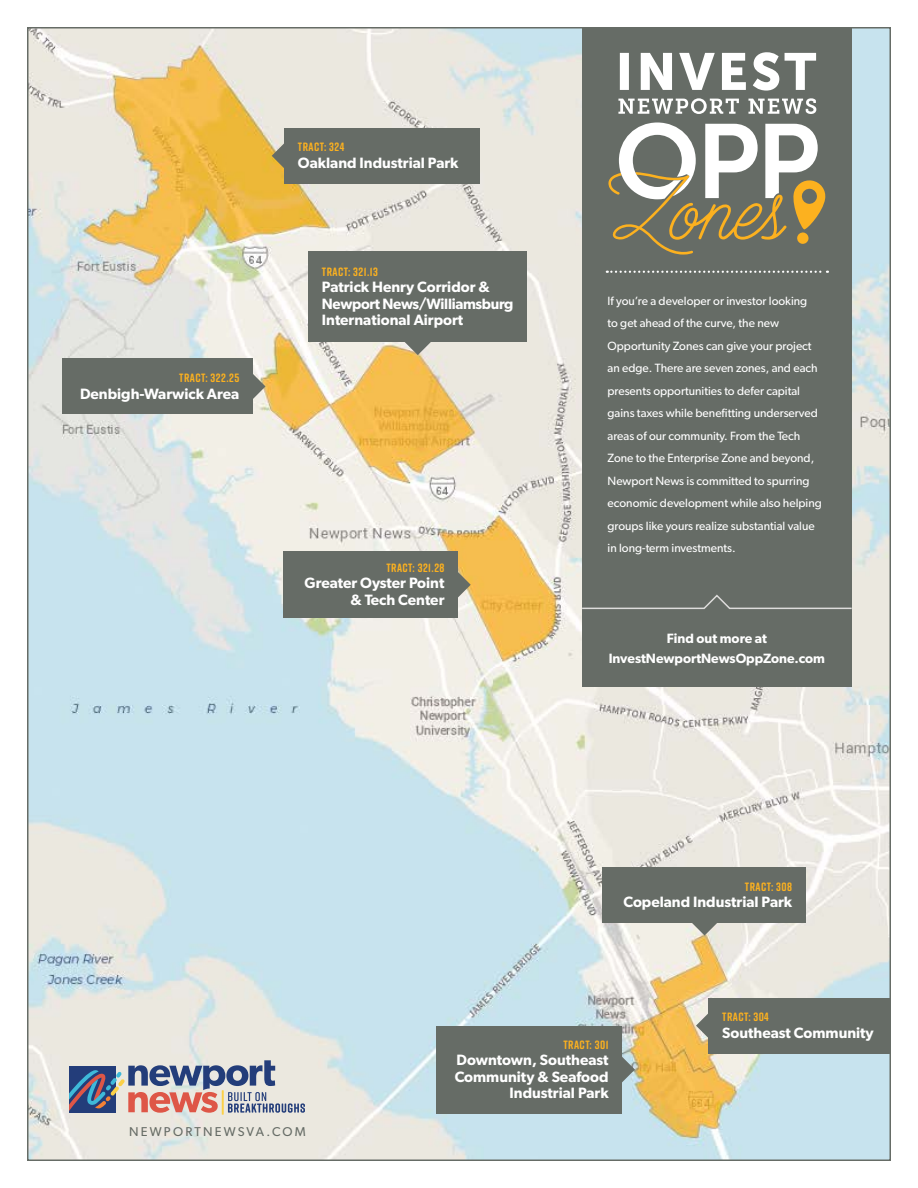
<style>
.page{position:relative;width:918px;height:1188px;background:#fff}
.page>*{position:absolute;margin:0;border:0;box-sizing:border-box;transform-origin:0 0}
.t1{font:600 15px/16.5px "Gibson";color:#fff;text-align:right}
.t2{font:600 13.5px/19.5px "Gibson";color:#fff;text-align:center}
.t3{font:12.75px "Gibson";letter-spacing:.175em;color:#666c66}
.t4{font:12px/22.5px "Gibson";color:#fff}
.t5{font:700 12px "Rift Soft";letter-spacing:.04em;color:#fcb11f}
</style>
<div class="page">
<img style="left:30px;top:30px;width:858px;height:1128px">
<div style="left:284px;top:128px;width:196px;height:55px;background:#666c66"></div>
<svg style="left:272px;top:142px;width:12px;height:28px"></svg>
<div style="left:308px;top:251px;width:219px;height:91px;background:#666c66"></div>
<svg style="left:404px;top:342px;width:28px;height:13px"></svg>
<div style="left:62px;top:359px;width:191px;height:55px;background:#666c66"></div>
<svg style="left:253px;top:372px;width:12px;height:29px"></svg>
<div style="left:284px;top:551px;width:174px;height:66px;background:#666c66"></div>
<svg style="left:458px;top:571px;width:13px;height:28px"></svg>
<div style="left:437px;top:1026px;width:185px;height:87px;background:#666c66"></div>
<svg style="left:622px;top:1055px;width:13px;height:29px"></svg>
<div style="left:603px;top:867px;width:203px;height:56px;background:#666c66"></div>
<svg style="left:690px;top:923px;width:29px;height:13px"></svg>
<div style="left:709px;top:998px;width:181px;height:55px;background:#666c66"></div>
<svg style="left:696px;top:1011px;width:13px;height:29px"></svg>
<div style="left:582px;top:27px;width:270px;height:660px;background:#666c66"></div>
<svg style="left:620px;top:52px;width:196px;height:39px"></svg>
<svg style="left:618px;top:98px;width:198px;height:16px"></svg>
<svg style="left:608px;top:122px;width:218px;height:133px"></svg>
<svg style="left:607px;top:271px;width:221px;height:2px"></svg>
<svg style="left:581px;top:593px;width:272px;height:17px"></svg>
<hr style="left:222px;top:1090px;width:2px;height:25px;background:#fbd046">
<svg style="left:69px;top:1060px;width:236px;height:53px;background:#a49eab"></svg>
<p class="t5" style="left:179px;top:369px;width:62px">TRACT: 322.25</p>
<p class="t1" style="left:80px;top:385px;width:161px">Denbigh-Warwick Area</p>
<p class="t5" style="left:298px;top:139px;width:48px">TRACT: 324</p>
<p class="t1" style="left:298px;top:154px;width:162px">Oakland Industrial Park</p>
<p class="t5" style="left:322px;top:263px;width:58px">TRACT: 321.13</p>
<p class="t1" style="left:322px;top:279px;width:193px;text-align:left">Patrick Henry Corridor &amp;<br>Newport News/Williamsburg<br>International Airport</p>
<p class="t5" style="left:386px;top:559px;width:60px">TRACT: 321.28</p>
<p class="t1" style="left:305px;top:574px;width:141px">Greater Oyster Point &amp; Tech Center</p>
<p class="t4" style="left:608px;top:289px;width:216px">If you’re a developer or investor looking<br>to get ahead of the curve, the new Opportunity Zones can give your project an edge. There are seven zones, and each presents opportunities to defer capital gains taxes while benefitting underserved areas of our community. From the Tech Zone to the Enterprise Zone and beyond, Newport News is committed to spurring economic development while also helping groups like yours realize substantial value in long-term investments.</p>
<p class="t2" style="left:609px;top:628px;width:218px">Find out more at<br>InvestNewportNewsOppZone.com</p>
<p class="t5" style="left:745px;top:878px;width:49px">TRACT: 308</p>
<p class="t1" style="left:623px;top:893px;width:170px">Copeland Industrial Park</p>
<p class="t5" style="left:563px;top:1036px;width:47px">TRACT: 301</p>
<p class="t1" style="left:455px;top:1051px;width:155px">Downtown, Southeast<br>Community &amp; Seafood<br>Industrial Park</p>
<p class="t5" style="left:722px;top:1008px;width:48px">TRACT: 304</p>
<p class="t1" style="left:722px;top:1024px;width:153px">Southeast Community</p>
<p class="t3" style="left:129px;top:1124px;width:178px">NEWPORTNEWSVA.COM</p>
</div>
